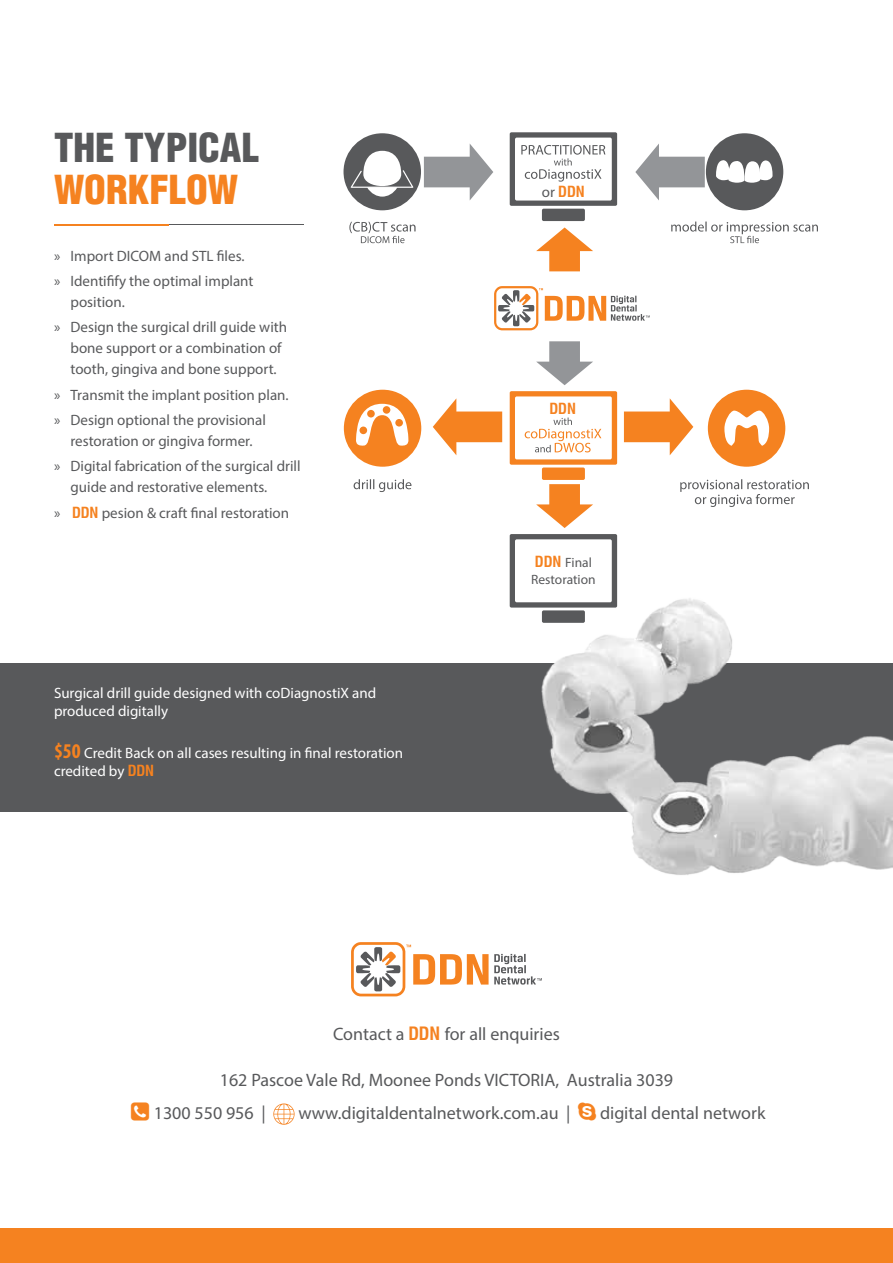
<style>
.page{position:relative;width:893px;height:1263px;background:#fff}
.page>*{position:absolute;margin:0;border:0;box-sizing:border-box;transform-origin:0 0}
.t1{font:39px "Switzerland Cond Black Plain";color:#58595b}
.t2{font:39px "Switzerland Cond Black Plain";color:#f58220}
.t3{font:18px/33px "Myriad Pro";color:#58595b}
.t4{font:15px/25.3px "Myriad Pro";color:#58595b}
.t5{font:15px/18px "Myriad Pro";color:#fff}
.t6{font:700 condensed 15px "Swiss 721 BT";color:#f58220}
.t7{font:13.5px/16.5px "Myriad Pro";color:#58595b}
.s1{font-family:"Swiss 721 BT";font-weight:700;font-stretch:condensed;color:#f58220}
.s2{font-weight:700;font-stretch:condensed;font-size:21px;color:#f58220}
.s3{font-family:"Myriad Pro";font-weight:400;font-stretch:normal;color:#58595b}
.s4{font-family:"Swiss 721 BT";font-weight:700;font-stretch:condensed;font-size:15px;color:#f58220}
</style>
<div class="page">
<div style="left:0;top:1228px;width:893px;height:35px;background:#f58220"></div>
<hr style="left:54px;top:225px;width:250px;height:1px;background:#58595b">
<hr style="left:54px;top:224px;width:114px;height:1px;background:#f58220">
<div style="left:343px;top:133px;width:78px;height:77px;background:#58595b;border-radius:50%"></div>
<svg style="left:351px;top:151px;width:62px;height:46px"></svg>
<div style="left:344px;top:390px;width:77px;height:77px;background:#f58220;border-radius:50%"></div>
<svg style="left:356px;top:404px;width:53px;height:42px"></svg>
<div style="left:708px;top:390px;width:77px;height:77px;background:#f58220;border-radius:50%"></div>
<svg style="left:724px;top:410px;width:45px;height:36px"></svg>
<svg style="left:510px;top:534px;width:107px;height:74px"></svg>
<div style="left:706px;top:133px;width:77px;height:77px;background:#58595b;border-radius:50%"></div>
<svg style="left:716px;top:160px;width:56px;height:23px"></svg>
<svg style="left:424px;top:144px;width:69px;height:56px"></svg>
<svg style="left:635px;top:144px;width:70px;height:56px"></svg>
<svg style="left:536px;top:227px;width:57px;height:44px"></svg>
<svg style="left:433px;top:398px;width:69px;height:57px"></svg>
<svg style="left:624px;top:398px;width:69px;height:57px"></svg>
<svg style="left:536px;top:341px;width:57px;height:44px"></svg>
<svg style="left:510px;top:391px;width:107px;height:137px"></svg>
<svg style="left:510px;top:132px;width:107px;height:89px"></svg>
<svg style="left:349px;top:222px;width:67px;height:21px"></svg>
<svg style="left:671px;top:222px;width:147px;height:21px"></svg>
<svg style="left:354px;top:479px;width:57px;height:13px"></svg>
<svg style="left:680px;top:479px;width:129px;height:28px"></svg>
<svg style="left:494px;top:286px;width:156px;height:44px"></svg>
<div style="left:0;top:663px;width:893px;height:149px;background:#58595b"></div>
<svg style="left:273px;top:1103px;width:22px;height:22px"></svg>
<svg style="left:351px;top:942px;width:191px;height:54px"></svg>
<img style="left:540px;top:591px;width:353px;height:284px">
<div style="left:522px;top:402px;width:82px;height:13px;background:#fff"></div>
<h1 class="t1" style="left:54px;top:124px;width:206px">THE TYPICAL</h1>
<h1 class="t2" style="left:54px;top:166px;width:186px">WORKFLOW</h1>
<p class="t4" style="left:54px;top:243px;width:201px">» Import DICOM and STL files. » Identifify the optimal implant</p>
<p class="t4" style="left:54px;top:289px;width:235px;text-indent:16px">position.<br>» Design the surgical drill guide with</p>
<p class="t4" style="left:70px;top:338px;width:213px;line-height:21px">bone support or a combination of tooth, gingiva and bone support.</p>
<p class="t4" style="left:54px;top:382px;width:236px">» Transmit the implant position plan. » Design optional the provisional</p>
<p class="t4" style="left:54px;top:428px;width:248px;text-indent:16px">restoration or gingiva former.<br>» Digital fabrication of the surgical drill</p>
<p class="t4" style="left:54px;top:474px;width:237px;text-align:center">guide and restorative elements.<br>» <span class="s1">DDN</span> pesion &amp; craft final restoration</p>
<p class="t5" style="left:54px;top:684px;width:324px">Surgical drill guide designed with coDiagnostiX and produced digitally</p>
<p class="t5" style="left:54px;top:744px;width:351px"><span class="s2">$50</span> Credit Back on all cases resulting in final restoration credited by <span class="s1">DDN</span></p>
<p class="t6" style="left:542px;top:183px;width:44px"><span class="s3">or</span> DDN</p>
<p class="t6" style="left:549px;top:399px;width:28px">DDN</p>
<p class="t7" style="left:531px;top:554px;width:66px"><span class="s4">DDN</span> Final<br>Restoration</p>
<p class="t3" style="left:333px;top:1018px;width:228px">Contact a <span class="s1">DDN</span> for all enquiries</p>
<p class="t3" style="left:154px;top:1063px;width:521px;text-indent:66px">162 Pascoe Vale Rd, Moonee Ponds VICTORIA, Australia 3039<br>1300 550 956 |</p>
<p class="t3" style="left:298px;top:1096px;width:274px">www.digitaldentalnetwork.com.au |</p>
<p class="t3" style="left:600px;top:1096px;width:167px">digital dental network</p>
</div>
